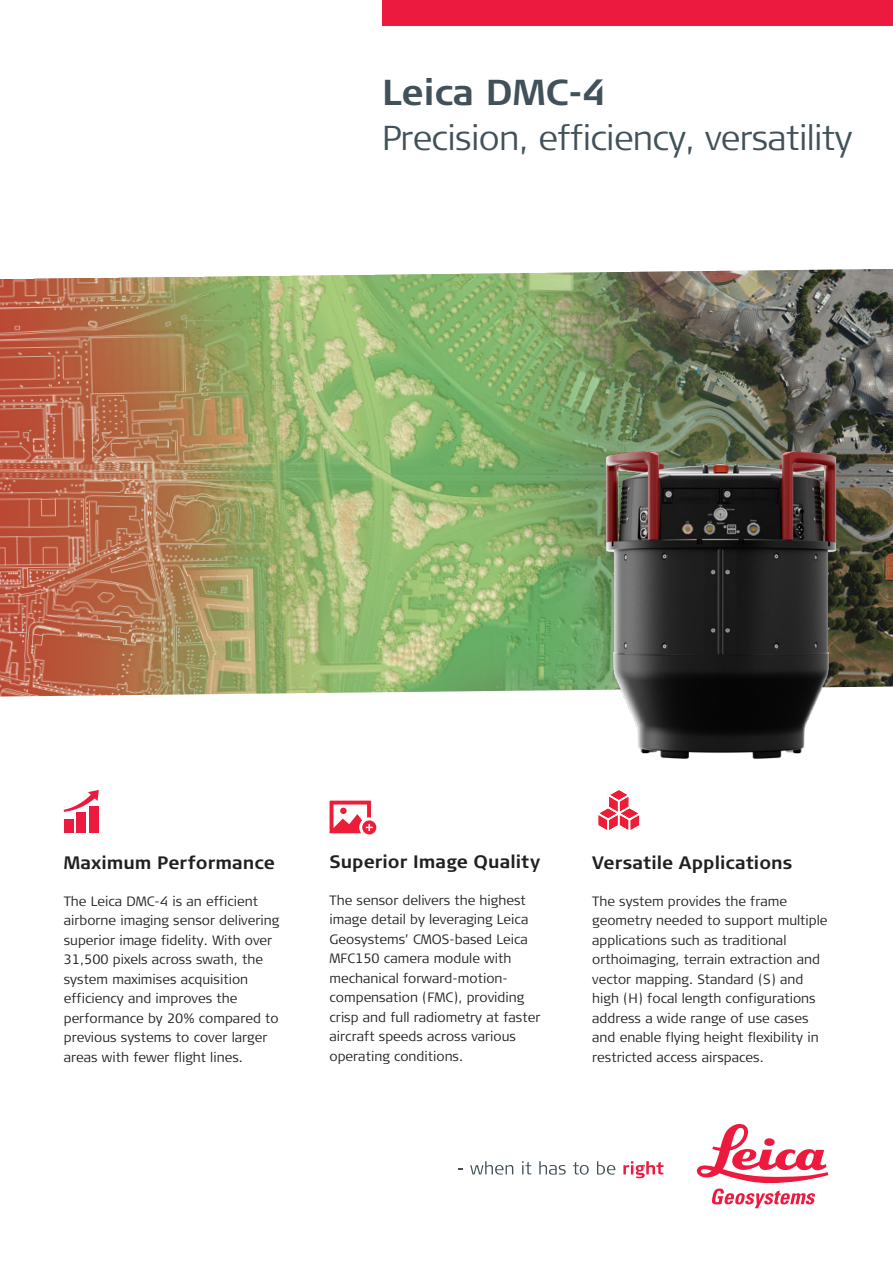
<style>
.page{position:relative;width:893px;height:1263px;background:#fff}
.page>*{position:absolute;margin:0;border:0;box-sizing:border-box;transform-origin:0 0}
.t1{font:700 36px "Signa Column";color:#425159}
.t2{font:300 34.5px "Signa Column";letter-spacing:-.02em;color:#425159}
.subhead{font:700 18px "Signa Column";color:#231f20}
._02_Body_Copy_Signa{font:300 13.5px/19.5px "Signa Column";color:#231f20}
</style>
<div class="page">
<svg style="left:598px;top:790px;width:42px;height:40px"></svg>
<img style="left:0;top:269px;width:893px;height:427px">
<div style="left:64px;top:820px;width:9px;height:13px;background:#ed1a40"></div>
<div style="left:77px;top:812px;width:9px;height:21px;background:#ed1a40"></div>
<div style="left:90px;top:806px;width:9px;height:27px;background:#ed1a40"></div>
<svg style="left:64px;top:790px;width:35px;height:22px"></svg>
<div style="left:383px;top:0;width:510px;height:26px;background:#ed1a40"></div>
<svg style="left:470px;top:1161px;width:43px;height:14px"></svg>
<svg style="left:522px;top:1161px;width:9px;height:13px"></svg>
<svg style="left:539px;top:1161px;width:27px;height:13px"></svg>
<svg style="left:573px;top:1162px;width:16px;height:13px"></svg>
<svg style="left:597px;top:1161px;width:18px;height:14px"></svg>
<svg style="left:623px;top:1161px;width:40px;height:17px"></svg>
<svg style="left:697px;top:1123px;width:131px;height:85px"></svg>
<svg style="left:330px;top:801px;width:46px;height:33px"></svg>
<img style="left:472px;top:347px;width:421px;height:412px">
<p class="t1" style="left:382px;top:69px;width:225px">Leica DMC-4</p>
<p class="t2" style="left:382px;top:116px;width:472px">Precision, efficiency, versatility</p>
<p class="subhead" style="left:64px;top:851px;width:213px">Maximum Performance</p>
<p class="_02_Body_Copy_Signa" style="left:64px;top:891px;width:217px">The Leica DMC-4 is an efficient airborne imaging sensor delivering superior image fidelity. With over<br>31,500 pixels across swath, the system maximises acquisition efficiency and improves the performance by 20% compared to previous systems to cover larger areas with fewer flight lines.</p>
<p class="subhead" style="left:330px;top:850px;width:212px">Superior Image Quality</p>
<p class="_02_Body_Copy_Signa" style="left:330px;top:890px;width:212px">The sensor delivers the highest image detail by leveraging Leica<br>Geosystems’ CMOS-based Leica<br>MFC150 camera module with mechanical forward-motion&shy;compensation (FMC), providing crisp and full radiometry at faster aircraft speeds across various operating conditions.</p>
<p class="subhead" style="left:592px;top:851px;width:202px">Versatile Applications</p>
<p class="_02_Body_Copy_Signa" style="left:592px;top:891px;width:237px">The system provides the frame geometry needed to support multiple applications such as traditional orthoimaging, terrain extraction and vector mapping. Standard (S) and high (H) focal length configurations address a wide range of use cases and enable flying height flexibility in restricted access airspaces.</p>
</div>
